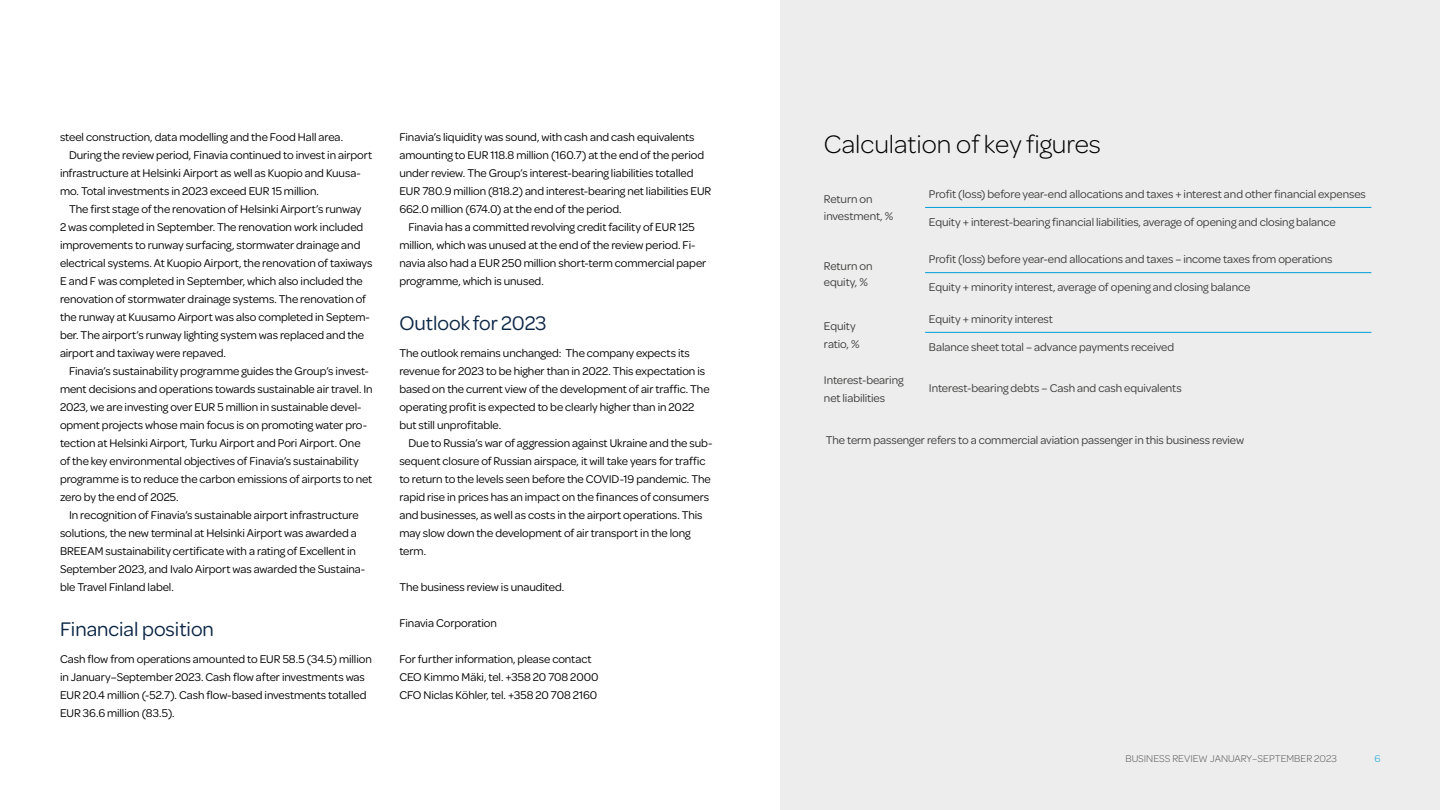
<style>
.page{position:relative;width:1440px;height:810px;background:#fff}
.page>*{position:absolute;margin:0;border:0;box-sizing:border-box;transform-origin:0 0}
.t1{font:300 27px "Omnes";color:#000}
.t2{font:21px "Omnes";color:#0c2645}
.t3{font:12px/18px "Omnes";letter-spacing:-.005em;color:#000}
.t4{font:12px/17.6px "Omnes";letter-spacing:-.01em;color:#3c3c3b}
.t5{font:300 10.5px "Omnes";color:#575756}
.t6{font:300 10.5px "Omnes";color:#009ed9}
</style>
<div class="page">
<div style="left:780px;top:0;width:660px;height:810px;background:#ededed"></div>
<hr style="left:925px;top:207px;width:446px;height:1px;background:#009ed9">
<hr style="left:925px;top:272px;width:446px;height:1px;background:#009ed9">
<hr style="left:925px;top:332px;width:446px;height:1px;background:#009ed9">
<p class="t3" style="left:60px;top:127px;width:285px">steel construction, data modelling and the Food Hall area.</p>
<p class="t3" style="left:69px;top:145px;width:305px">During the review period, Finavia continued to invest in airport</p>
<p class="t3" style="left:60px;top:163px;width:302px">infrastructure at Helsinki Airport as well as Kuopio and Kuusa-</p>
<p class="t3" style="left:60px;top:181px;width:261px">mo. Total investments in 2023 exceed EUR 15 million.</p>
<p class="t3" style="left:69px;top:199px;width:294px">The first stage of the renovation of Helsinki Airport’s runway</p>
<p class="t3" style="left:60px;top:217px;width:305px">2 was completed in September. The renovation work included</p>
<p class="t3" style="left:60px;top:235px;width:302px">improvements to runway surfacing, stormwater drainage and</p>
<p class="t3" style="left:60px;top:253px;width:314px">electrical systems. At Kuopio Airport, the renovation of taxiways</p>
<p class="t3" style="left:60px;top:271px;width:304px">E and F was completed in September, which also included the</p>
<p class="t3" style="left:60px;top:289px;width:308px">renovation of stormwater drainage systems. The renovation of</p>
<p class="t3" style="left:60px;top:307px;width:311px">the runway at Kuusamo Airport was also completed in Septem-</p>
<p class="t3" style="left:60px;top:325px;width:306px">ber. The airport’s runway lighting system was replaced and the</p>
<p class="t3" style="left:60px;top:343px;width:167px">airport and taxiway were repaved.</p>
<p class="t3" style="left:69px;top:361px;width:301px">Finavia’s sustainability programme guides the Group’s invest-</p>
<p class="t3" style="left:60px;top:379px;width:314px">ment decisions and operations towards sustainable air travel. In</p>
<p class="t3" style="left:60px;top:397px;width:303px">2023, we are investing over EUR 5 million in sustainable devel-</p>
<p class="t3" style="left:60px;top:415px;width:309px">opment projects whose main focus is on promoting water pro-</p>
<p class="t3" style="left:60px;top:433px;width:302px">tection at Helsinki Airport, Turku Airport and Pori Airport. One</p>
<p class="t3" style="left:60px;top:451px;width:300px">of the key environmental objectives of Finavia’s sustainability</p>
<p class="t3" style="left:60px;top:469px;width:314px">programme is to reduce the carbon emissions of airports to net</p>
<p class="t3" style="left:60px;top:487px;width:120px">zero by the end of 2025.</p>
<p class="t3" style="left:69px;top:505px;width:291px">In recognition of Finavia’s sustainable airport infrastructure</p>
<p class="t3" style="left:60px;top:523px;width:298px">solutions, the new terminal at Helsinki Airport was awarded a</p>
<p class="t3" style="left:60px;top:541px;width:298px">BREEAM sustainability certificate with a rating of Excellent in</p>
<p class="t3" style="left:60px;top:559px;width:307px">September 2023, and Ivalo Airport was awarded the Sustaina-</p>
<p class="t3" style="left:60px;top:577px;width:115px">ble Travel Finland label.</p>
<h2 class="t2" style="left:60px;top:615px;width:155px">Financial position</h2>
<p class="t3" style="left:60px;top:649px;width:313px">Cash flow from operations amounted to EUR 58.5 (34.5) million in January–September 2023. Cash flow after investments was EUR 20.4 million (-52.7). Cash flow-based investments totalled EUR 36.6 million (83.5).</p>
<p class="t3" style="left:399px;top:127px;width:314px">Finavia’s liquidity was sound, with cash and cash equivalents amounting to EUR 118.8 million (160.7) at the end of the period under review. The Group’s interest-bearing liabilities totalled EUR 780.9 million (818.2) and interest-bearing net liabilities EUR 662.0 million (674.0) at the end of the period.</p>
<p class="t3" style="left:399px;top:217px;width:309px;text-indent:9px">Finavia has a committed revolving credit facility of EUR 125 million, which was unused at the end of the review period. Fi&shy;navia also had a EUR 250 million short-term commercial paper programme, which is unused.</p>
<h2 class="t2" style="left:399px;top:309px;width:149px">Outlook for 2023</h2>
<p class="t3" style="left:399px;top:343px;width:312px">The outlook remains unchanged: The company expects its revenue for 2023 to be higher than in 2022. This expectation is based on the current view of the development of air traffic. The operating profit is expected to be clearly higher than in 2022 but still unprofitable.</p>
<p class="t3" style="left:399px;top:433px;width:315px;text-indent:9px">Due to Russia’s war of aggression against Ukraine and the sub&shy;sequent closure of Russian airspace, it will take years for traffic to return to the levels seen before the COVID-19 pandemic. The rapid rise in prices has an impact on the finances of consumers and businesses, as well as costs in the airport operations. This may slow down the development of air transport in the long term.</p>
<p class="t3" style="left:399px;top:577px;width:166px">The business review is unaudited.</p>
<p class="t3" style="left:399px;top:613px;width:99px">Finavia Corporation</p>
<p class="t3" style="left:399px;top:649px;width:201px">For further information, please contact<br>CEO Kimmo Mäki, tel. +358 20 708 2000<br>CFO Niclas Köhler, tel. +358 20 708 2160</p>
<h1 class="t1" style="left:824px;top:126px;width:278px">Calculation of key figures</h1>
<p class="t4" style="left:824px;top:189px;width:71px">Return on investment, %</p>
<p class="t4" style="left:824px;top:258px;width:50px;line-height:16.1px">Return on equity, %</p>
<p class="t4" style="left:824px;top:316px;width:37px">Equity ratio, %</p>
<p class="t4" style="left:824px;top:371px;width:81px">Interest-bearing net liabilities</p>
<p class="t4" style="left:929px;top:185px;width:438px">Profit (loss) before year-end allocations and taxes + interest and other financial expenses</p>
<p class="t4" style="left:929px;top:212px;width:408px">Equity + interest-bearing financial liabilities, average of opening and closing balance</p>
<p class="t4" style="left:929px;top:250px;width:405px">Profit (loss) before year-end allocations and taxes – income taxes from operations</p>
<p class="t4" style="left:929px;top:277px;width:323px">Equity + minority interest, average of opening and closing balance</p>
<p class="t4" style="left:929px;top:310px;width:126px">Equity + minority interest</p>
<p class="t4" style="left:929px;top:338px;width:247px">Balance sheet total – advance payments received</p>
<p class="t4" style="left:929px;top:378px;width:254px">Interest-bearing debts – Cash and cash equivalents</p>
<p class="t4" style="left:826px;top:430px;width:420px">The term passenger refers to a commercial aviation passenger in this business review</p>
<p class="t5" style="left:1125px;top:752px;width:213px">BUSINESS REVIEW JANUARY–SEPTEMBER 2023</p>
<p class="t6" style="left:1375px;top:752px;width:8px">6</p>
</div>
